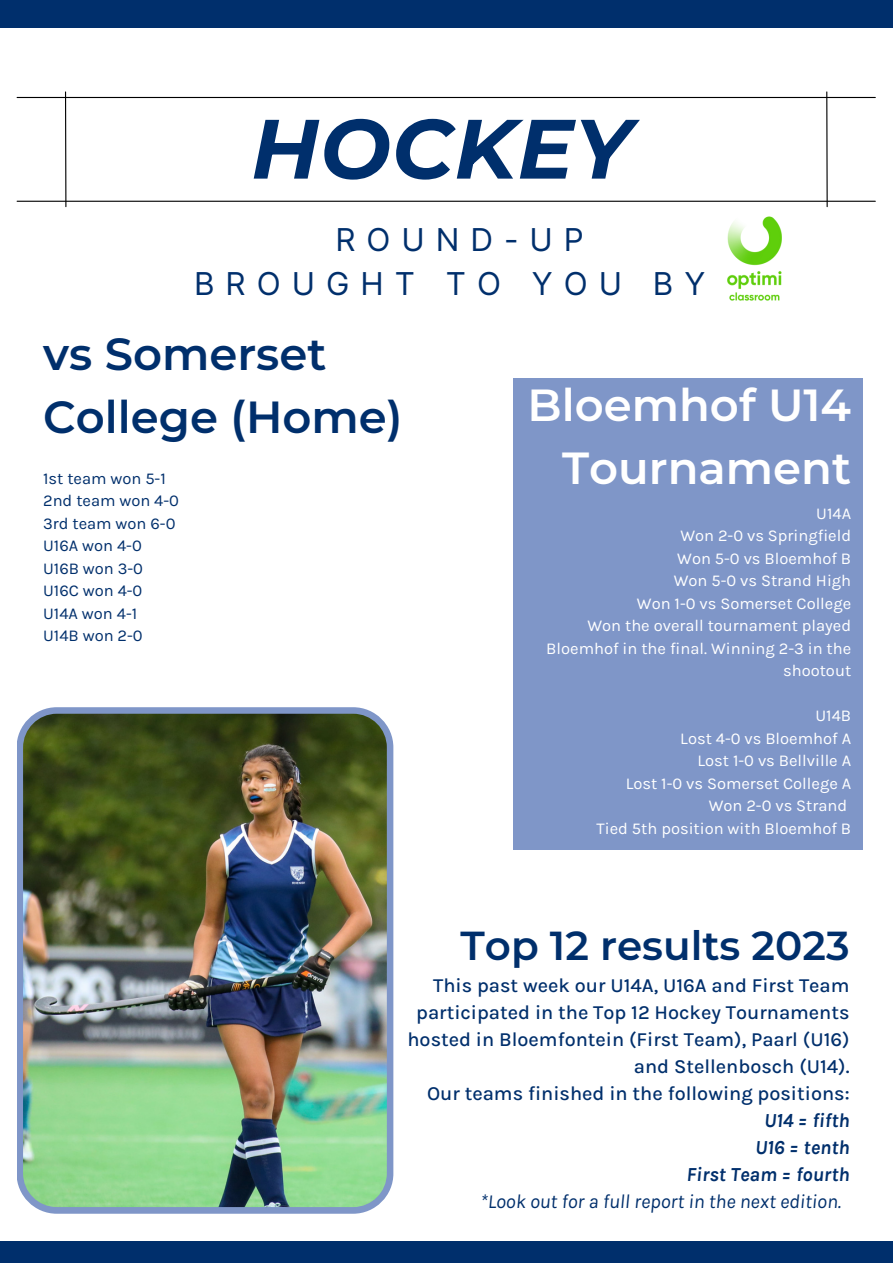
<style>
.page{position:relative;width:893px;height:1264px;background:#fff}
.page>*{position:absolute;margin:0;border:0;box-sizing:border-box;transform-origin:0 0}
.t1{font:italic 700 83.85px "Montserrat";letter-spacing:.01em;color:#002f6c}
.t2{font:600 45px/63px "Montserrat";color:#002f6c}
.t3{font:600 45px/63px "Montserrat";color:#fff;text-align:right}
.t4{font:600 40.5px "Montserrat";color:#002f6c}
.t5{font:31.5px "Inter";letter-spacing:.35em;color:#002f6c}
.t6{font:500 19.95px/27px "Karla";color:#002f6c;text-align:right}
.t7{font:italic 19.95px "Karla";color:#002f6c}
.t8{font:italic 700 19.95px "Karla";color:#002f6c}
.t9{font:16.5px/22.5px "Karla";color:#fff;text-align:right}
.t10{font:16.5px "Karla";color:#002f6c}
</style>
<div class="page">
<hr style="left:17px;top:97px;width:858px;height:1px;background:#000">
<hr style="left:17px;top:201px;width:858px;height:1px;background:#000">
<div style="left:0;top:0;width:892px;height:28px;background:#002f6c"></div>
<div style="left:0;top:1241px;width:892px;height:21px;background:#002f6c"></div>
<hr style="left:65px;top:92px;width:1px;height:115px;background:#000">
<hr style="left:826px;top:92px;width:1px;height:115px;background:#000">
<img style="left:17px;top:707px;width:376px;height:506px">
<img style="left:727px;top:216px;width:54px;height:85px">
<div style="left:513px;top:379px;width:350px;height:471px;background:#7f96c8"></div>
<p class="t1" style="left:251px;top:97px;width:381px">HOCKEY</p>
<p class="t5" style="left:335px;top:221px;width:250px">ROUND-UP</p>
<p class="t5" style="left:194px;top:265px;width:512px">BROUGHT TO YOU BY</p>
<p class="t2" style="left:43px;top:322px;width:361px">vs Somerset<br>College (Home)</p>
<p class="t10" style="left:43px;top:469px;width:124px">1st team won 5-1</p>
<p class="t10" style="left:43px;top:491px;width:137px">2nd team won 4-0</p>
<p class="t10" style="left:43px;top:514px;width:134px">3rd team won 6-0</p>
<p class="t10" style="left:43px;top:536px;width:100px">U16A won 4-0</p>
<p class="t10" style="left:43px;top:559px;width:101px">U16B won 3-0</p>
<p class="t10" style="left:43px;top:581px;width:101px">U16C won 4-0</p>
<p class="t10" style="left:43px;top:603px;width:96px">U14A won 4-1</p>
<p class="t10" style="left:43px;top:626px;width:101px">U14B won 2-0</p>
<p class="t3" style="left:527px;top:374px;width:325px">Bloemhof U14<br>Tournament</p>
<p class="t9" style="left:816px;top:502px;width:36px">U14A</p>
<p class="t9" style="left:680px;top:524px;width:172px">Won 2-0 vs Springfield</p>
<p class="t9" style="left:677px;top:547px;width:175px">Won 5-0 vs Bloemhof B</p>
<p class="t9" style="left:673px;top:569px;width:179px">Won 5-0 vs Strand High</p>
<p class="t9" style="left:637px;top:592px;width:216px">Won 1-0 vs Somerset College</p>
<p class="t9" style="left:546px;top:614px;width:306px">Won the overall tournament played<br>Bloemhof in the final. Winning 2-3 in the shootout</p>
<p class="t9" style="left:815px;top:704px;width:37px">U14B</p>
<p class="t9" style="left:680px;top:727px;width:172px">Lost 4-0 vs Bloemhof A</p>
<p class="t9" style="left:697px;top:749px;width:155px">Lost 1-0 vs Bellville A</p>
<p class="t9" style="left:625px;top:772px;width:227px">Lost 1-0 vs Somerset College A</p>
<p class="t9" style="left:708px;top:794px;width:140px">Won 2-0 vs Strand</p>
<p class="t9" style="left:596px;top:817px;width:256px">Tied 5th position with Bloemhof B</p>
<p class="t4" style="left:460px;top:920px;width:390px">Top 12 results 2023</p>
<p class="t6" style="left:407px;top:971px;width:443px">This past week our U14A, U16A and First Team participated in the Top 12 Hockey Tournaments hosted in Bloemfontein (First Team), Paarl (U16) and Stellenbosch (U14).</p>
<p class="t6" style="left:427px;top:1079px;width:424px">Our teams finished in the following positions:</p>
<p class="t8" style="left:764px;top:1108px;width:87px">U14 = fifth</p>
<p class="t8" style="left:755px;top:1135px;width:96px">U16 = tenth</p>
<p class="t8" style="left:686px;top:1162px;width:165px">First Team = fourth</p>
<p class="t7" style="left:480px;top:1189px;width:362px">*Look out for a full report in the next edition.</p>
</div>
